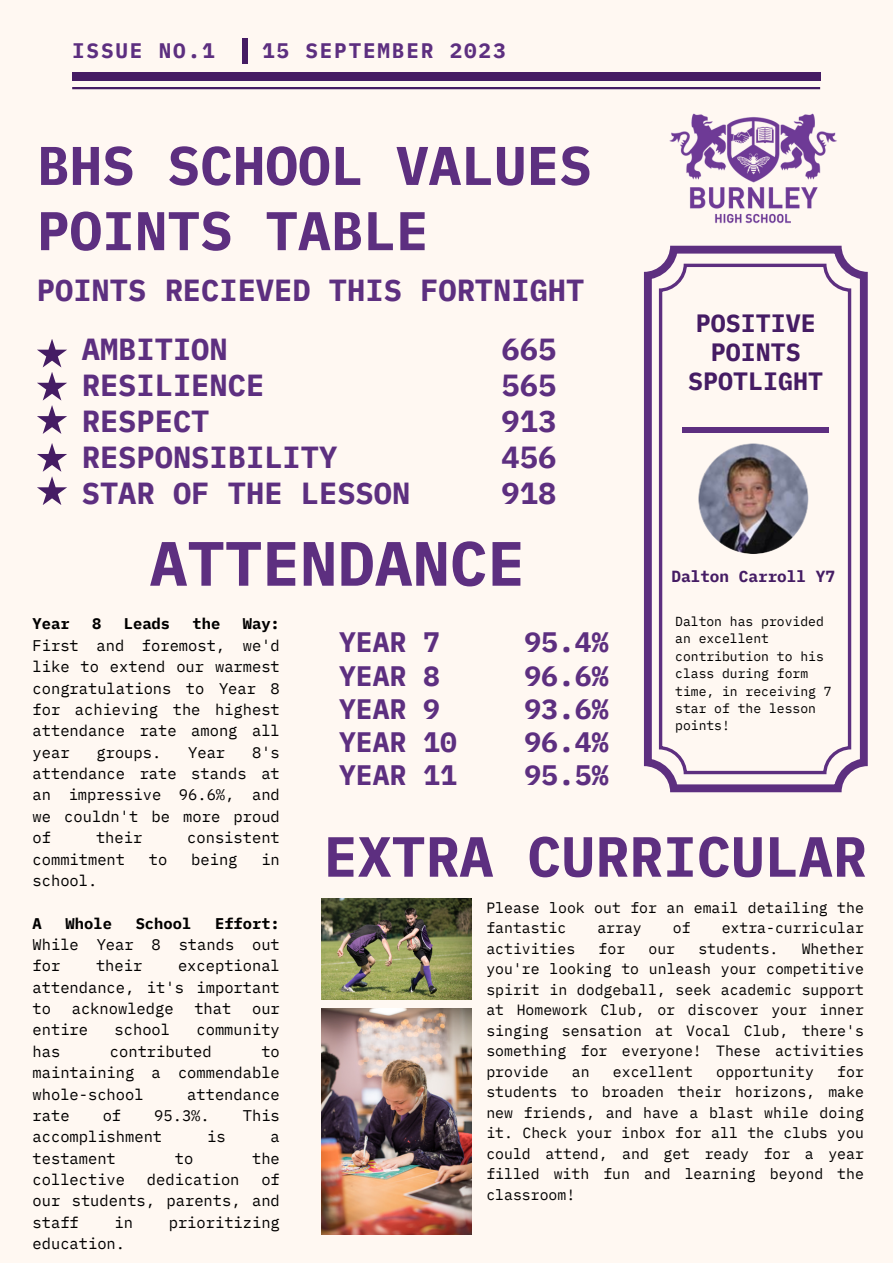
<style>
.page{position:relative;width:893px;height:1264px;background:#fff}
.page>*{position:absolute;margin:0;border:0;box-sizing:border-box;transform-origin:0 0}
.t1{font:700 62.55px "IBM Plex Mono";color:#5d2f80}
.t2{font:700 56.55px "IBM Plex Mono";color:#5d2f80}
.t3{font:700 54.45px/65.2px "IBM Plex Mono";color:#5d2f80}
.t4{font:700 30.45px "IBM Plex Mono";color:#5d2f80}
.t5{font:700 28.05px "IBM Plex Mono";color:#5d2f80}
.t6{font:700 25.05px/29.2px "IBM Plex Mono";color:#451c64;text-align:center}
.t7{font:700 21px "IBM Plex Mono";letter-spacing:.09em;color:#5d2f80}
.t8{font:700 16.05px "IBM Plex Mono";color:#451c64}
.t9{font:15.45px/21.3px "IBM Plex Mono";color:#000;text-align:justify}
.t10{font:700 15.45px "IBM Plex Mono";color:#000}
.t11{font:14.85px/20.5px "IBM Plex Mono";color:#000;text-align:justify}
.t12{font:13.05px/17.4px "IBM Plex Mono";color:#000}
.s1{font-weight:700}
</style>
<div class="page">
<div style="left:0;top:0;width:892px;height:1262px;background:#fff8f2"></div>
<svg style="left:644px;top:246px;width:223px;height:546px"></svg>
<svg style="left:659px;top:264px;width:192px;height:510px"></svg>
<div style="left:682px;top:427px;width:146px;height:6px;background:#5d2f80"></div>
<div style="left:72px;top:72px;width:748px;height:9px;background:#451c64"></div>
<hr style="left:72px;top:87px;width:748px;height:2px;background:#451c64">
<div style="left:242px;top:38px;width:6px;height:25px;background:#451c64"></div>
<img style="left:697px;top:443px;width:111px;height:111px;border-radius:50%">
<svg style="left:37px;top:339px;width:30px;height:95px"></svg>
<svg style="left:37px;top:443px;width:30px;height:62px"></svg>
<img style="left:321px;top:899px;width:151px;height:100px">
<img style="left:321px;top:1008px;width:151px;height:226px">
<img style="left:669px;top:113px;width:168px;height:111px">
<p class="t7" style="left:72px;top:36px;width:144px">ISSUE NO.1</p>
<p class="t7" style="left:262px;top:36px;width:245px">15 SEPTEMBER 2023</p>
<p class="t3" style="left:37px;top:132px;width:556px">BHS SCHOOL VALUES<br>POINTS TABLE</p>
<p class="t4" style="left:37px;top:269px;width:549px">POINTS RECIEVED THIS FORTNIGHT</p>
<p class="t4" style="left:82px;top:329px;width:147px">AMBITION</p>
<p class="t4" style="left:501px;top:329px;width:56px">665</p>
<p class="t4" style="left:82px;top:365px;width:184px">RESILIENCE</p>
<p class="t4" style="left:501px;top:365px;width:56px">565</p>
<p class="t4" style="left:82px;top:401px;width:129px">RESPECT</p>
<p class="t4" style="left:501px;top:401px;width:56px">913</p>
<p class="t4" style="left:82px;top:437px;width:257px">RESPONSIBILITY</p>
<p class="t4" style="left:501px;top:437px;width:56px">456</p>
<p class="t4" style="left:82px;top:473px;width:330px">STAR OF THE LESSON</p>
<p class="t4" style="left:501px;top:473px;width:56px">918</p>
<p class="t1" style="left:150px;top:521px;width:376px">ATTENDANCE</p>
<p class="t6" style="left:688px;top:308px;width:136px">POSITIVE<br>POINTS<br>SPOTLIGHT</p>
<p class="t8" style="left:671px;top:565px;width:165px">Dalton Carroll Y7</p>
<p class="t10" style="left:33px;top:613px;width:39px">Year</p>
<p class="t10" style="left:92px;top:613px;width:11px">8</p>
<p class="t10" style="left:124px;top:613px;width:48px">Leads</p>
<p class="t10" style="left:192px;top:613px;width:29px">the</p>
<p class="t9" style="left:33px;top:613px;width:249px;text-indent:210px"><span class="s1">Way:<br></span>First and foremost, we'd like to extend our warmest congratulations to Year 8 for achieving the highest attendance rate among all year</p>
<p class="t9" style="left:33px;top:741px;width:249px;text-indent:219px">8's attendance rate stands at an impressive 96.6%, and we couldn't be more proud of</p>
<p class="t9" style="left:96px;top:741px;width:66px">groups.</p>
<p class="t9" style="left:188px;top:741px;width:39px">Year</p>
<p class="t9" style="left:96px;top:826px;width:48px">their</p>
<p class="t9" style="left:187px;top:826px;width:94px">consistent</p>
<p class="t9" style="left:33px;top:848px;width:94px">commitment</p>
<p class="t9" style="left:149px;top:848px;width:20px">to</p>
<p class="t9" style="left:191px;top:848px;width:48px">being</p>
<p class="t9" style="left:261px;top:848px;width:20px">in</p>
<p class="t9" style="left:33px;top:869px;width:66px">school.</p>
<p class="t10" style="left:33px;top:912px;width:11px">A</p>
<p class="t10" style="left:66px;top:912px;width:48px">Whole</p>
<p class="t10" style="left:136px;top:912px;width:57px">School</p>
<p class="t9" style="left:33px;top:912px;width:249px;text-indent:182px"><span class="s1">Effort:<br></span>While Year 8 stands out for</p>
<p class="t9" style="left:33px;top:954px;width:249px;text-indent:145px">exceptional attendance, it's important to</p>
<p class="t9" style="left:96px;top:954px;width:48px">their</p>
<p class="t9" style="left:72px;top:997px;width:103px">acknowledge</p>
<p class="t9" style="left:194px;top:997px;width:39px">that</p>
<p class="t9" style="left:252px;top:997px;width:29px">our</p>
<p class="t9" style="left:33px;top:1019px;width:57px">entire</p>
<p class="t9" style="left:114px;top:1019px;width:57px">school</p>
<p class="t9" style="left:196px;top:1019px;width:85px">community</p>
<p class="t9" style="left:33px;top:1040px;width:29px">has</p>
<p class="t9" style="left:110px;top:1040px;width:103px">contributed</p>
<p class="t9" style="left:33px;top:1040px;width:249px;text-indent:229px">to maintaining a commendable whole-school</p>
<p class="t9" style="left:187px;top:1083px;width:94px">attendance</p>
<p class="t9" style="left:33px;top:1104px;width:39px">rate</p>
<p class="t9" style="left:103px;top:1104px;width:20px">of</p>
<p class="t9" style="left:154px;top:1104px;width:57px">95.3%.</p>
<p class="t9" style="left:243px;top:1104px;width:39px">This</p>
<p class="t9" style="left:33px;top:1125px;width:131px">accomplishment</p>
<p class="t9" style="left:207px;top:1125px;width:20px">is</p>
<p class="t9" style="left:270px;top:1125px;width:11px">a</p>
<p class="t9" style="left:33px;top:1147px;width:85px">testament</p>
<p class="t9" style="left:175px;top:1147px;width:20px">to</p>
<p class="t9" style="left:252px;top:1147px;width:29px">the</p>
<p class="t9" style="left:33px;top:1168px;width:94px">collective</p>
<p class="t9" style="left:147px;top:1168px;width:94px">dedication</p>
<p class="t9" style="left:33px;top:1168px;width:249px;text-indent:229px">of our students, parents, and staff</p>
<p class="t9" style="left:115px;top:1211px;width:20px">in</p>
<p class="t9" style="left:169px;top:1211px;width:113px">prioritizing</p>
<p class="t9" style="left:33px;top:1232px;width:94px">education.</p>
<p class="t5" style="left:339px;top:623px;width:102px">YEAR 7</p>
<p class="t5" style="left:524px;top:623px;width:86px">95.4%</p>
<p class="t5" style="left:339px;top:657px;width:102px">YEAR 8</p>
<p class="t5" style="left:524px;top:657px;width:86px">96.6%</p>
<p class="t5" style="left:339px;top:690px;width:102px">YEAR 9</p>
<p class="t5" style="left:524px;top:690px;width:86px">93.6%</p>
<p class="t5" style="left:339px;top:723px;width:119px">YEAR 10</p>
<p class="t5" style="left:524px;top:723px;width:86px">96.4%</p>
<p class="t5" style="left:339px;top:756px;width:119px">YEAR 11</p>
<p class="t5" style="left:524px;top:756px;width:86px">95.5%</p>
<p class="t12" style="left:675px;top:612px;width:158px">Dalton has provided an excellent contribution to his class during form time, in receiving 7 star of the lesson points!</p>
<p class="t2" style="left:324px;top:818px;width:544px">EXTRA CURRICULAR</p>
<p class="t11" style="left:486px;top:896px;width:379px">Please look out for an email detailing the fantastic</p>
<p class="t11" style="left:597px;top:917px;width:46px">array</p>
<p class="t11" style="left:672px;top:917px;width:19px">of</p>
<p class="t11" style="left:721px;top:917px;width:144px">extra-curricular</p>
<p class="t11" style="left:486px;top:937px;width:90px">activities</p>
<p class="t11" style="left:598px;top:937px;width:28px">for</p>
<p class="t11" style="left:648px;top:937px;width:28px">our</p>
<p class="t11" style="left:698px;top:937px;width:81px">students.</p>
<p class="t11" style="left:486px;top:937px;width:379px;text-indent:315px">Whether you're looking to unleash your competitive spirit in dodgeball, seek academic support at Homework Club, or discover your inner singing sensation at Vocal Club, there's something for everyone! These activities provide</p>
<p class="t11" style="left:572px;top:1060px;width:19px">an</p>
<p class="t11" style="left:613px;top:1060px;width:81px">excellent</p>
<p class="t11" style="left:716px;top:1060px;width:99px">opportunity</p>
<p class="t11" style="left:486px;top:1060px;width:379px;text-indent:351px">for students to broaden their horizons, make new friends, and have a blast while doing it. Check your inbox for all the clubs you could attend, and get ready for a year filled with fun and learning beyond the classroom!</p>
</div>
